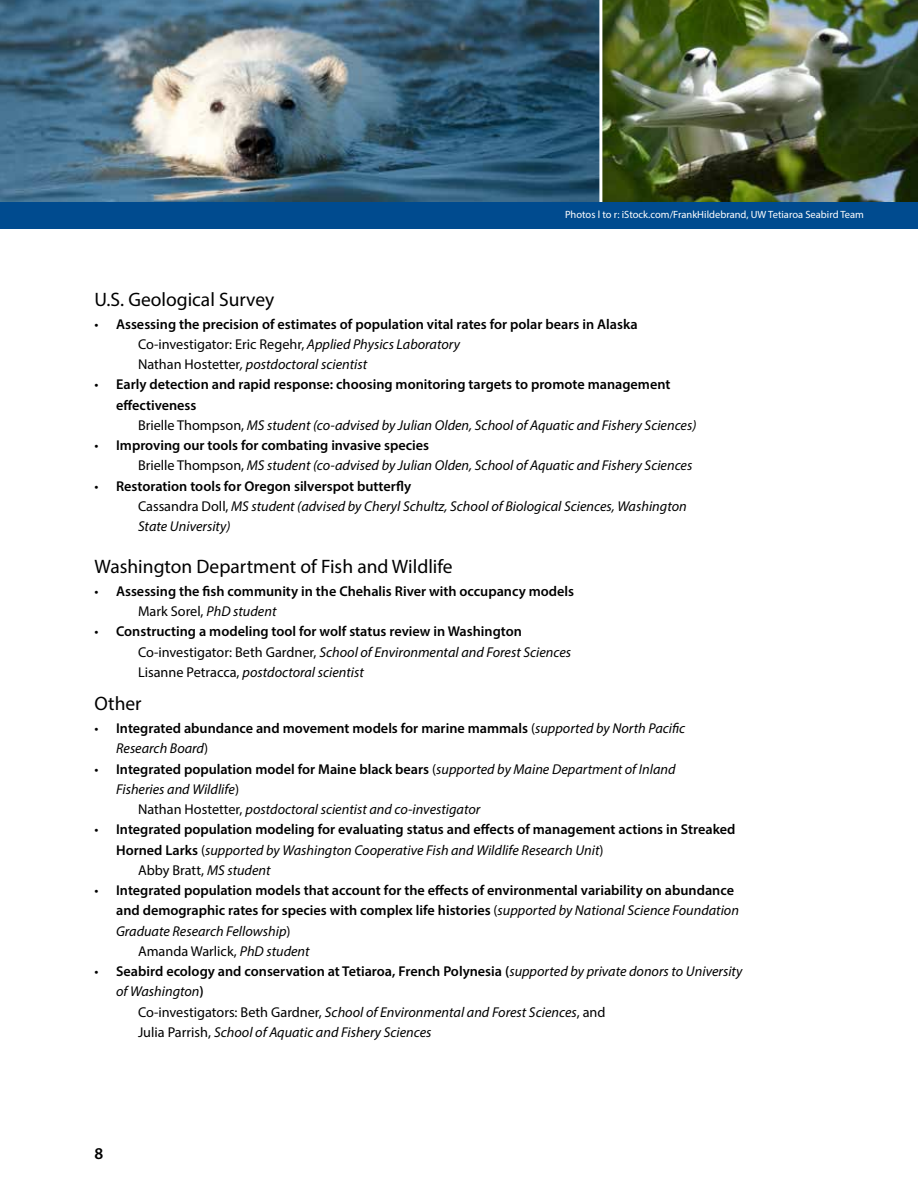
<style>
.page{position:relative;width:918px;height:1188px;background:#fff}
.page>*{position:absolute;margin:0;border:0;box-sizing:border-box;transform-origin:0 0}
.t1{font:19.5px "Myriad Pro";color:#000}
.t2{font:600 16.5px "Myriad Pro";color:#000}
.t3{font:600 14.25px/20.2px "Myriad Pro";color:#000}
.t4{font:italic 14.25px/20.2px "Myriad Pro";color:#000}
.t5{font:14.25px "Myriad Pro";color:#000}
.t6{font:10.5px "Myriad Pro";color:#fff}
.s1{font-weight:400}
.s2{font-weight:400;font-style:italic}
.s3{font-style:normal}
.s4{font-weight:600;font-style:normal}
.s5{font-style:italic}
</style>
<div class="page">
<img style="left:0;top:0;width:918px;height:202px">
<hr style="left:599px;top:0;width:3px;height:224px;background:#fff">
<div style="left:0;top:202px;width:918px;height:28px;background:#004b8f"></div>
<p class="t6" style="left:565px;top:208px;width:300px">Photos l to r: iStock.com/FrankHildebrand, UW Tetiaroa Seabird Team</p>
<h1 class="t1" style="left:94px;top:287px;width:181px">U.S. Geological Survey</h1>
<p class="t3" style="left:138px;top:313px;width:501px;text-indent:-44px"><span class="s1">•</span> Assessing the precision of estimates of population vital rates for polar bears in Alaska<br><span class="s1">Co-investigator: Eric Regehr,</span> <span class="s2">Applied Physics Laboratory<br></span><span class="s1">Nathan Hostetter</span><span class="s2">, postdoctoral scientist</span></p>
<p class="t3" style="left:116px;top:374px;width:556px;text-indent:-22px"><span class="s1">•</span> Early detection and rapid response: choosing monitoring targets to promote management effectiveness</p>
<p class="t4" style="left:138px;top:415px;width:560px"><span class="s3">Brielle Thompson,</span> MS student (co-advised by Julian Olden, School of Aquatic and Fishery Sciences)</p>
<p class="t4" style="left:138px;top:435px;width:556px;text-indent:-44px"><span class="s3">•</span> <span class="s4">Improving our tools for combating invasive species<br></span><span class="s3">Brielle Thompson,</span> MS student (co-advised by Julian Olden, School of Aquatic and Fishery Sciences</p>
<p class="t4" style="left:138px;top:475px;width:550px;text-indent:-44px"><span class="s3">•</span> <span class="s4">Restoration tools for Oregon silverspot butterfly<br></span><span class="s3">Cassandra Doll,</span> MS student (advised by Cheryl Schultz, School of Biological Sciences, Washington<br>State University)</p>
<h1 class="t1" style="left:94px;top:554px;width:360px">Washington Department of Fish and Wildlife</h1>
<p class="t3" style="left:138px;top:581px;width:438px;text-indent:-44px"><span class="s1">•</span> Assessing the fish community in the Chehalis River with occupancy models<br><span class="s1">Mark Sorel,</span> <span class="s2">PhD student</span></p>
<p class="t4" style="left:138px;top:621px;width:435px;text-indent:-44px"><span class="s3">•</span> <span class="s4">Constructing a modeling tool for wolf status review in Washington<br></span><span class="s3">Co-investigator: Beth Gardner,</span> School of Environmental and Forest Sciences<br><span class="s3">Lisanne Petracca,</span> postdoctoral scientist</p>
<h1 class="t1" style="left:94px;top:692px;width:49px">Other</h1>
<p class="t3" style="left:116px;top:718px;width:571px;text-indent:-22px"><span class="s1">•</span> Integrated abundance and movement models for marine mammals <span class="s1">(</span><span class="s2">supported by North Pacific<br>Research Board</span><span class="s1">)</span></p>
<p class="t3" style="left:94px;top:758px;width:583px"><span class="s1">•</span> Integrated population model for Maine black bears <span class="s1">(</span><span class="s2">supported by Maine Department of Inland</span></p>
<p class="t4" style="left:116px;top:779px;width:125px">Fisheries and Wildlife<span class="s3">)</span></p>
<p class="t4" style="left:138px;top:799px;width:344px"><span class="s3">Nathan Hostetter,</span> postdoctoral scientist and co-investigator</p>
<p class="t3" style="left:94px;top:819px;width:643px"><span class="s1">•</span> Integrated population modeling for evaluating status and effects of management actions in Streaked</p>
<p class="t4" style="left:116px;top:839px;width:489px"><span class="s4">Horned Larks</span> <span class="s3">(</span>supported by Washington Cooperative Fish and Wildlife Research Unit<span class="s3">)</span></p>
<p class="t5" style="left:138px;top:861px;width:134px">Abby Bratt, <span class="s5">MS student</span></p>
<p class="t3" style="left:94px;top:880px;width:641px"><span class="s1">•</span> Integrated population models that account for the effects of environmental variability on abundance</p>
<p class="t3" style="left:116px;top:900px;width:624px">and demographic rates for species with complex life histories <span class="s1">(</span><span class="s2">supported by National Science Foundation</span></p>
<p class="t4" style="left:116px;top:920px;width:176px">Graduate Research Fellowship<span class="s3">)</span></p>
<p class="t5" style="left:138px;top:942px;width:173px">Amanda Warlick, <span class="s5">PhD student</span></p>
<p class="t3" style="left:94px;top:961px;width:650px"><span class="s1">•</span> Seabird ecology and conservation at Tetiaroa, French Polynesia (<span class="s2">supported by private donors to University</span></p>
<p class="t4" style="left:116px;top:981px;width:89px">of Washington<span class="s4">)</span></p>
<p class="t4" style="left:138px;top:1001px;width:469px"><span class="s3">Co-investigators: Beth Gardner,</span> School of Environmental and Forest Sciences<span class="s3">, and</span></p>
<p class="t4" style="left:138px;top:1022px;width:295px"><span class="s3">Julia Parrish,</span> School of Aquatic and Fishery Sciences</p>
<p class="t2" style="left:94px;top:1143px;width:10px">8</p>
</div>
